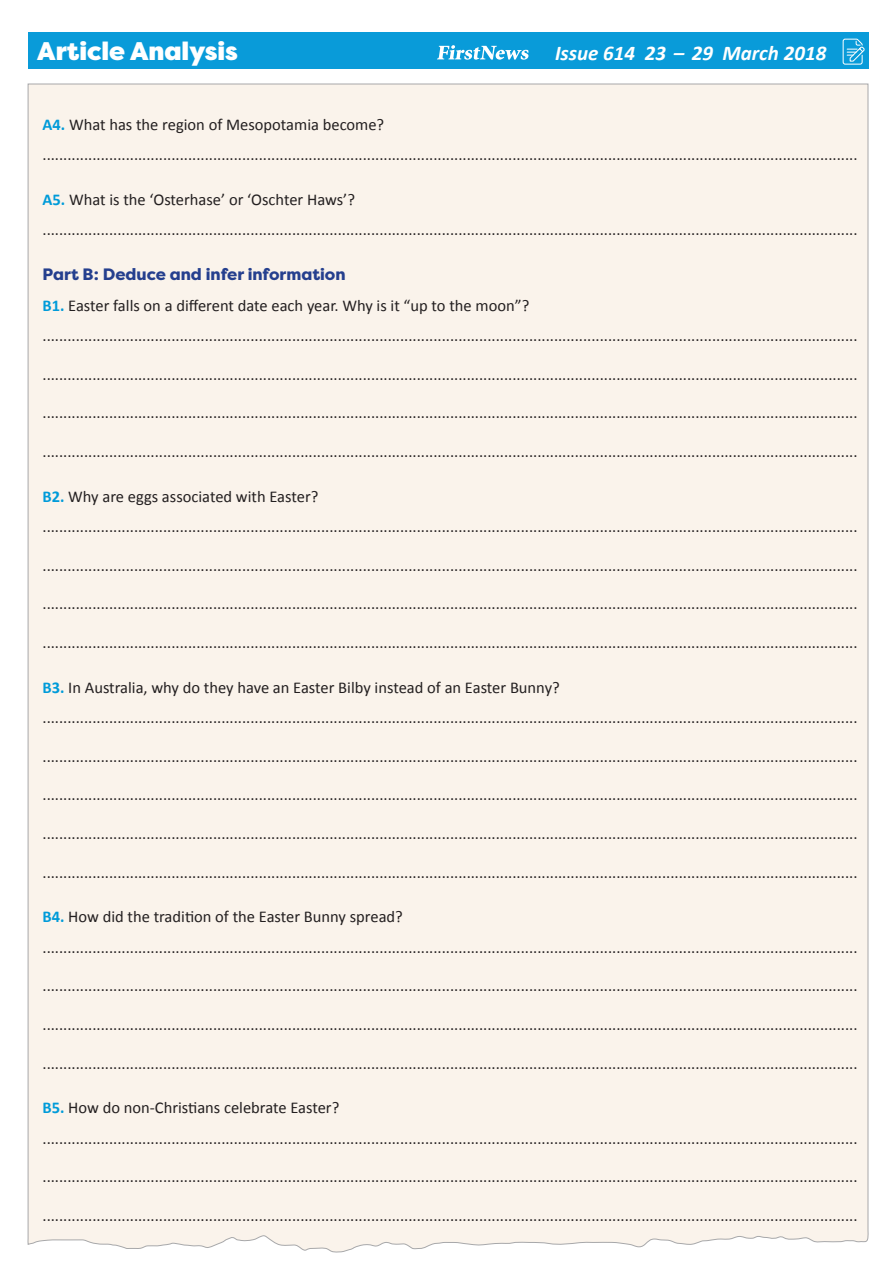
<style>
.page{position:relative;width:893px;height:1263px;background:#fff}
.page>*{position:absolute;margin:0;border:0;box-sizing:border-box;transform-origin:0 0}
.t1{font:900 25.5px "Filson Pro";color:#fff}
.t2{font:italic 700 21px "Calibri";color:#fff}
.Normal__Web{font:16.5px "Calibri";color:#231f20}
.t3{font:800 16.5px "Filson Pro";color:#253f8e}
.s1{font-weight:700;color:#009bd9}
</style>
<div class="page">
<div style="left:27px;top:83px;width:842px;height:1169px;background:#faf3eb"></div>
<div style="left:29px;top:33px;width:840px;height:36px;background:#099bd9"></div>
<svg style="left:437px;top:45px;width:92px;height:15px"></svg>
<svg style="left:842px;top:38px;width:23px;height:27px"></svg>
<h1 class="t1" style="left:37px;top:35px;width:202px">Article Analysis</h1>
<p class="t2" style="left:555px;top:39px;width:273px">Issue 614 23 – 29 March 2018</p>
<p class="Normal__Web" style="left:43px;top:114px;width:343px"><span class="s1">A4.</span> What has the region of Mesopotamia become?</p>
<p class="Normal__Web" style="left:43px;top:144px;width:816px">....................................................................................................................................................................................................</p>
<p class="Normal__Web" style="left:43px;top:189px;width:314px"><span class="s1">A5.</span> What is the ‘Osterhase’ or ‘Oschter Haws’?</p>
<p class="Normal__Web" style="left:43px;top:219px;width:816px">....................................................................................................................................................................................................</p>
<p class="t3" style="left:43px;top:264px;width:305px">Part B: Deduce and infer information</p>
<p class="Normal__Web" style="left:43px;top:295px;width:488px"><span class="s1">B1.</span> Easter falls on a different date each year. Why is it “up to the moon”?</p>
<p class="Normal__Web" style="left:43px;top:325px;width:816px">....................................................................................................................................................................................................</p>
<p class="Normal__Web" style="left:43px;top:364px;width:816px">....................................................................................................................................................................................................</p>
<p class="Normal__Web" style="left:43px;top:403px;width:816px">....................................................................................................................................................................................................</p>
<p class="Normal__Web" style="left:43px;top:441px;width:816px">....................................................................................................................................................................................................</p>
<p class="Normal__Web" style="left:43px;top:486px;width:277px"><span class="s1">B2.</span> Why are eggs associated with Easter?</p>
<p class="Normal__Web" style="left:43px;top:516px;width:816px">....................................................................................................................................................................................................</p>
<p class="Normal__Web" style="left:43px;top:555px;width:816px">....................................................................................................................................................................................................</p>
<p class="Normal__Web" style="left:43px;top:593px;width:816px">....................................................................................................................................................................................................</p>
<p class="Normal__Web" style="left:43px;top:632px;width:816px">....................................................................................................................................................................................................</p>
<p class="Normal__Web" style="left:43px;top:677px;width:519px"><span class="s1">B3.</span> In Australia, why do they have an Easter Bilby instead of an Easter Bunny?</p>
<p class="Normal__Web" style="left:43px;top:707px;width:816px">....................................................................................................................................................................................................</p>
<p class="Normal__Web" style="left:43px;top:746px;width:816px">....................................................................................................................................................................................................</p>
<p class="Normal__Web" style="left:43px;top:784px;width:816px">....................................................................................................................................................................................................</p>
<p class="Normal__Web" style="left:43px;top:823px;width:816px">....................................................................................................................................................................................................</p>
<p class="Normal__Web" style="left:43px;top:862px;width:816px">....................................................................................................................................................................................................</p>
<p class="Normal__Web" style="left:43px;top:906px;width:362px"><span class="s1">B4.</span> How did the tradition of the Easter Bunny spread?</p>
<p class="Normal__Web" style="left:43px;top:937px;width:816px">....................................................................................................................................................................................................</p>
<p class="Normal__Web" style="left:43px;top:975px;width:816px">....................................................................................................................................................................................................</p>
<p class="Normal__Web" style="left:43px;top:1014px;width:816px">....................................................................................................................................................................................................</p>
<p class="Normal__Web" style="left:43px;top:1053px;width:816px">....................................................................................................................................................................................................</p>
<p class="Normal__Web" style="left:43px;top:1097px;width:298px"><span class="s1">B5.</span> How do non-Christians celebrate Easter?</p>
<p class="Normal__Web" style="left:43px;top:1128px;width:816px">....................................................................................................................................................................................................</p>
<p class="Normal__Web" style="left:43px;top:1166px;width:816px">....................................................................................................................................................................................................</p>
<p class="Normal__Web" style="left:43px;top:1205px;width:816px">....................................................................................................................................................................................................</p>
</div>
